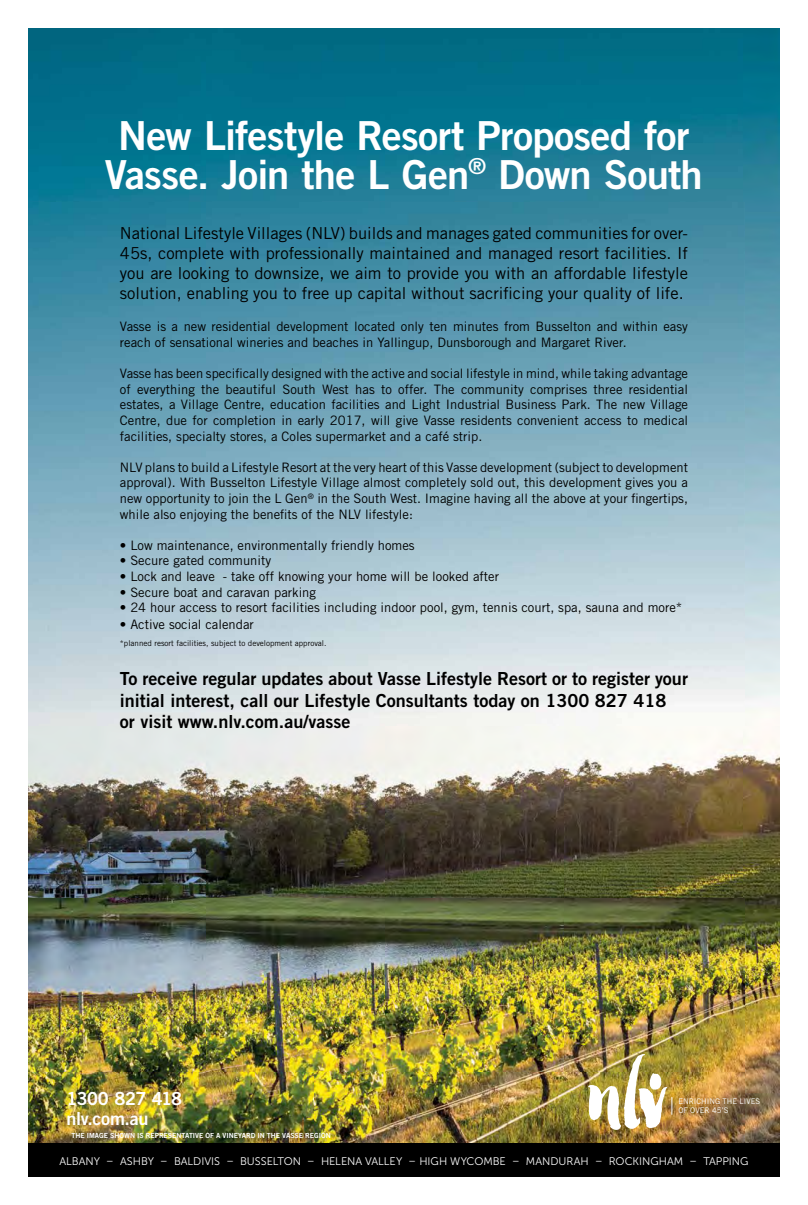
<style>
.page{position:relative;width:808px;height:1205px;background:#fff}
.page>*{position:absolute;margin:0;border:0;box-sizing:border-box;transform-origin:0 0}
.t1{font:40px/39px "Trade Gothic LT Std Bd 2";letter-spacing:-.02em;color:#fff;text-align:center}
.t2{font:18px/21.6px "Trade Gothic LT Std Bd 2";color:#000}
.t3{font:18px/19.7px "Trade Gothic LT Std Bd 2";letter-spacing:-.025em;color:#fff}
.t4{font:16.5px/19.8px "Trade Gothic LT Std";color:#000;text-align:justify}
.t5{font:13px/15.6px "Trade Gothic LT Std";color:#000;text-align:justify}
.t6{font:11px "Museo Sans 300";color:#fff}
.t7{font:8px "Trade Gothic LT Std";color:#000}
.t8{font:7.8px/9.3px "Trade Gothic LT Std";color:#fff}
.t9{font:7px "Trade Gothic LT Std Bd 2";color:#fff}
</style>
<div class="page">
<img style="left:28px;top:28px;width:752px;height:1115px">
<div style="left:28px;top:1143px;width:752px;height:33px;background:#000"></div>
<img style="left:588px;top:1054px;width:84px;height:76px">
<p class="t1" style="left:105px;top:115px;width:599px">New Lifestyle Resort Proposed for<br>Vasse. Join the L Gen<sup>®</sup> Down South</p>
<p class="t4" style="left:120px;top:223px;width:570px">National Lifestyle Villages (NLV) builds and manages gated communities for over-45s, complete with professionally maintained and managed resort facilities. If you are looking to downsize, we aim to provide you with an affordable lifestyle solution, enabling you to free up capital without sacrificing your quality of life.</p>
<p class="t5" style="left:120px;top:319px;width:570px">Vasse is a new residential development located only ten minutes from Busselton and within easy reach of sensational wineries and beaches in Yallingup, Dunsborough and Margaret River.</p>
<p class="t5" style="left:120px;top:366px;width:570px">Vasse has been specifically designed with the active and social lifestyle in mind, while taking advantage of everything the beautiful South West has to offer. The community comprises three residential estates, a Village Centre, education facilities and Light Industrial Business Park. The new Village Centre, due for completion in early 2017, will give Vasse residents convenient access to medical facilities, specialty stores, a Coles supermarket and a café strip.</p>
<p class="t5" style="left:120px;top:459px;width:570px">NLV plans to build a Lifestyle Resort at the very heart of this Vasse development (subject to development approval). With Busselton Lifestyle Village almost completely sold out, this development gives you a new opportunity to join the L Gen<sup>®</sup> in the South West. Imagine having all the above at your fingertips, while also enjoying the benefits of the NLV lifestyle:</p>
<p class="t5" style="left:120px;top:537px;width:296px">• Low maintenance, environmentally friendly homes</p>
<p class="t5" style="left:120px;top:553px;width:153px">• Secure gated community</p>
<p class="t5" style="left:120px;top:568px;width:381px">• Lock and leave - take off knowing your home will be looked after</p>
<p class="t5" style="left:120px;top:584px;width:198px">• Secure boat and caravan parking</p>
<p class="t5" style="left:120px;top:600px;width:564px">• 24 hour access to resort facilities including indoor pool, gym, tennis court, spa, sauna and more*</p>
<p class="t5" style="left:120px;top:617px;width:135px">• Active social calendar</p>
<p class="t7" style="left:120px;top:638px;width:208px">*planned resort facilities, subject to development approval.</p>
<p class="t2" style="left:120px;top:667px;width:569px">To receive regular updates about Vasse Lifestyle Resort or to register your initial interest, call our Lifestyle Consultants today on 1300 827 418<br>or visit www.nlv.com.au/vasse</p>
<p class="t3" style="left:67px;top:1088px;width:117px">1300 827 418 nlv.com.au</p>
<p class="t8" style="left:678px;top:1096px;width:83px">ENRICHING THE LIVES<br>OF OVER 45’S</p>
<p class="t9" style="left:71px;top:1131px;width:261px">THE IMAGE SHOWN IS REPRESENTATIVE OF A VINEYARD IN THE VASSE REGION</p>
<p class="t6" style="left:59px;top:1155px;width:690px">ALBANY – ASHBY – BALDIVIS – BUSSELTON – HELENA VALLEY – HIGH WYCOMBE – MANDURAH – ROCKINGHAM – TAPPING</p>
</div>
